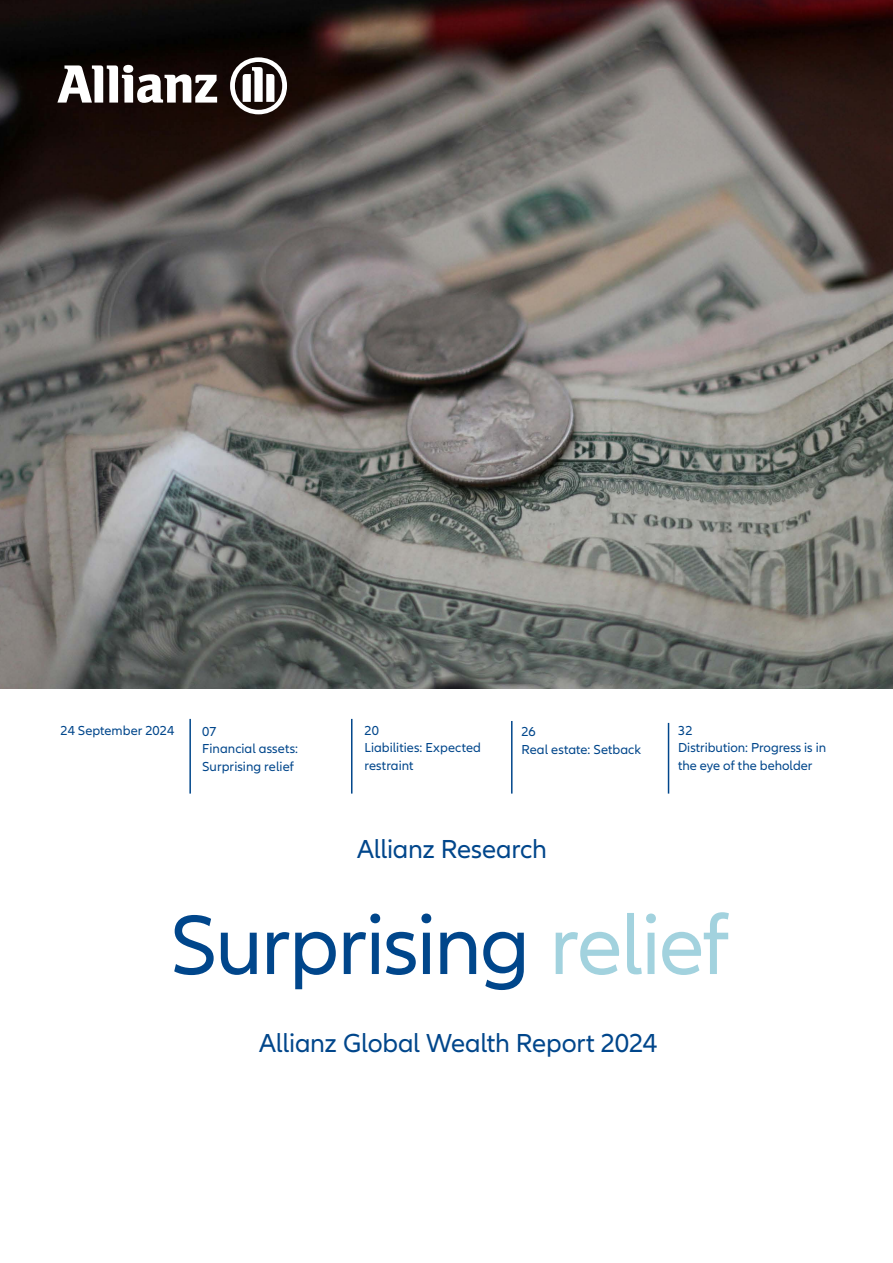
<style>
.page{position:relative;width:893px;height:1263px;background:#fff}
.page>*{position:absolute;margin:0;border:0;box-sizing:border-box;transform-origin:0 0}
.t1{font:87px "Allianz Neo";letter-spacing:-.02em;color:#00468b}
.t2{font:27px "Allianz Neo";letter-spacing:-.01em;color:#00468b}
.t3{font:13.5px/17.5px "Allianz Neo";color:#00468b}
.s1{color:#a2d2de}
</style>
<div class="page">
<img style="left:0;top:0;width:893px;height:689px">
<hr style="left:189px;top:719px;width:2px;height:74px;background:#00468b">
<svg style="left:57px;top:65px;width:160px;height:38px"></svg>
<svg style="left:230px;top:57px;width:57px;height:57px"></svg>
<hr style="left:511px;top:721px;width:2px;height:72px;background:#00468b">
<hr style="left:668px;top:723px;width:1px;height:70px;background:#00468b">
<hr style="left:351px;top:719px;width:1px;height:74px;background:#00468b">
<p class="t3" style="left:61px;top:722px;width:115px">24 September 2024</p>
<p class="t3" style="left:202px;top:723px;width:97px">07<br>Financial assets:<br>Surprising relief</p>
<p class="t3" style="left:364px;top:722px;width:118px">20<br>Liabilities: Expected restraint</p>
<p class="t3" style="left:521px;top:723px;width:121px">26<br>Real estate: Setback</p>
<h2 class="t2" style="left:357px;top:834px;width:191px">Allianz Research</h2>
<p class="t3" style="left:678px;top:722px;width:150px">32<br>Distribution: Progress is in the eye of the beholder</p>
<h1 class="t1" style="left:170px;top:895px;width:562px">Surprising <span class="s1">relief</span></h1>
<h2 class="t2" style="left:259px;top:1028px;width:399px">Allianz Global Wealth Report 2024</h2>
</div>
